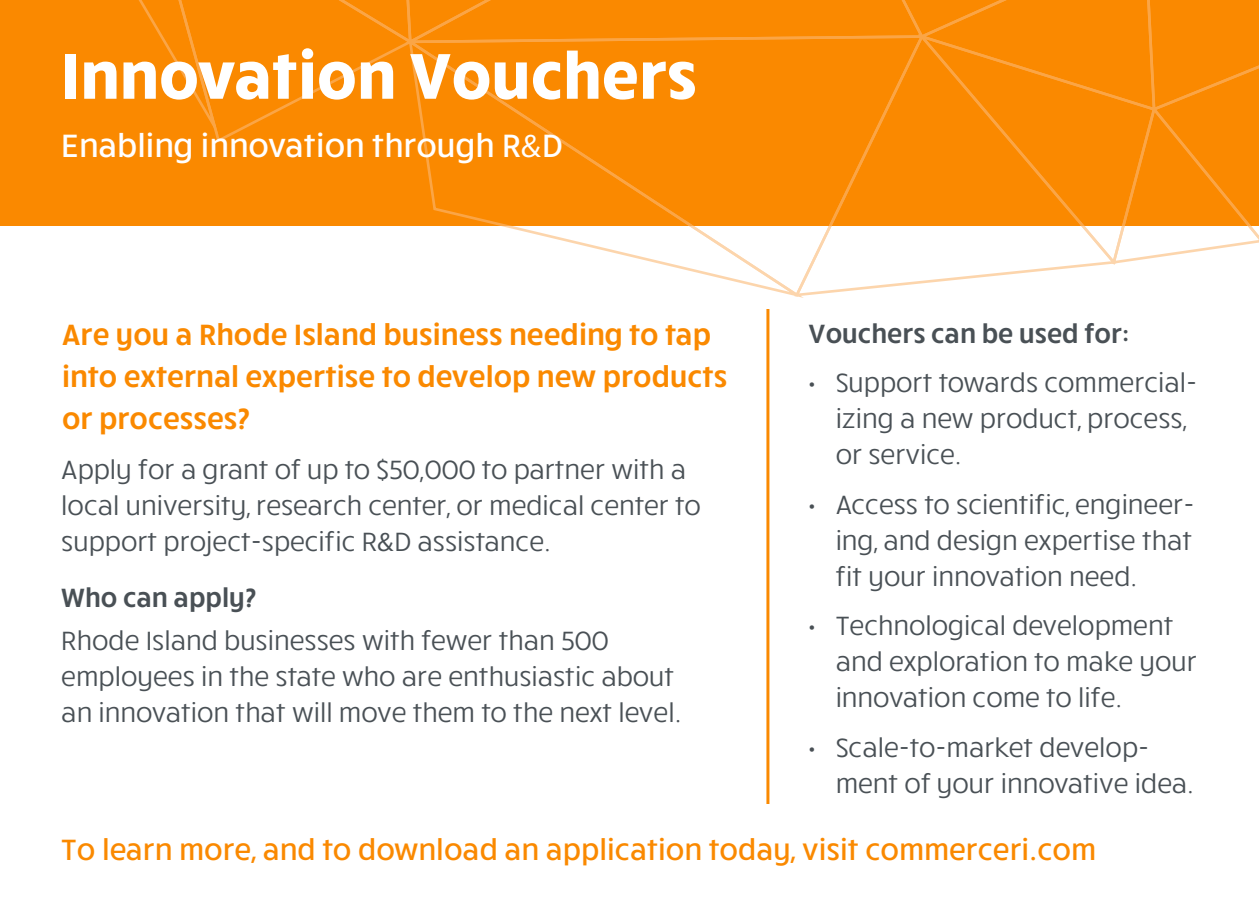
<style>
.page{position:relative;width:1259px;height:918px;background:#fff}
.page>*{position:absolute;margin:0;border:0;box-sizing:border-box;transform-origin:0 0}
.h1_Apex{font:700 66px "Ruck Sack";color:#fff}
.p1_Sans{font:500 33px "Ruck Sack";color:#fff}
.p1_Sans_copy{font:600 30px/42px "Ruck Sack";color:#fa8900}
.t1{font:500 30px "Ruck Sack";color:#fa8900}
.p1_Sans_copy-2{font:27px/36px "Ruck Sack";color:#495055}
.p1_Sans-2{font:600 27px "Ruck Sack";color:#495055}
.p1_Sans_copy-3{font:600 27px "Ruck Sack";color:#495055}
.s1{font-family:"Proxima Nova";font-weight:400}
.s2{font-family:"Proxima Nova"}
</style>
<div class="page">
<hr style="left:766px;top:309px;width:3px;height:495px;background:#fa8900">
<svg style="left:670px;top:266px;width:122px;height:29px"></svg>
<svg style="left:792px;top:266px;width:278px;height:32px"></svg>
<svg style="left:0;top:0;width:1258px;height:266px;background:#fa9b27"></svg>
<p class="h1_Apex" style="left:61px;top:31px;width:637px">Innovation Vouchers</p>
<p class="p1_Sans" style="left:61px;top:124px;width:503px">Enabling innovation through R<span class="s1">&amp;</span>D</p>
<p class="p1_Sans_copy" style="left:62px;top:312px;width:666px">Are you a Rhode Island business needing to tap into external expertise to develop new products or processes?</p>
<p class="p1_Sans_copy-2" style="left:61px;top:450px;width:641px">Apply for a grant of up to $50,000 to partner with a local university, research center, or medical center to support project-specific R<span class="s2">&amp;</span>D assistance.</p>
<p class="p1_Sans_copy-3" style="left:61px;top:580px;width:196px">Who can apply?</p>
<p class="p1_Sans_copy-2" style="left:61px;top:621px;width:621px">Rhode Island businesses with fewer than 500 employees in the state who are enthusiastic about an innovation that will move them to the next level.</p>
<p class="p1_Sans-2" style="left:808px;top:315px;width:322px">Vouchers can be used for:</p>
<p class="p1_Sans_copy-2" style="left:835px;top:363px;width:363px;text-indent:-27px">• Support towards commercial&shy;izing a new product, process, or service.</p>
<p class="p1_Sans_copy-2" style="left:835px;top:485px;width:360px;text-align:justify;text-indent:-27px">• Access to scientific, engineer&shy;ing, and design expertise that fit your innovation need.</p>
<p class="p1_Sans_copy-2" style="left:835px;top:606px;width:363px;text-indent:-27px">• Technological development and exploration to make your innovation come to life.</p>
<p class="p1_Sans_copy-2" style="left:835px;top:728px;width:359px;text-indent:-27px">• Scale-to-market develop&shy;ment of your innovative idea.</p>
<p class="t1" style="left:61px;top:829px;width:1036px">To learn more, and to download an application today, visit commerceri.com</p>
</div>
